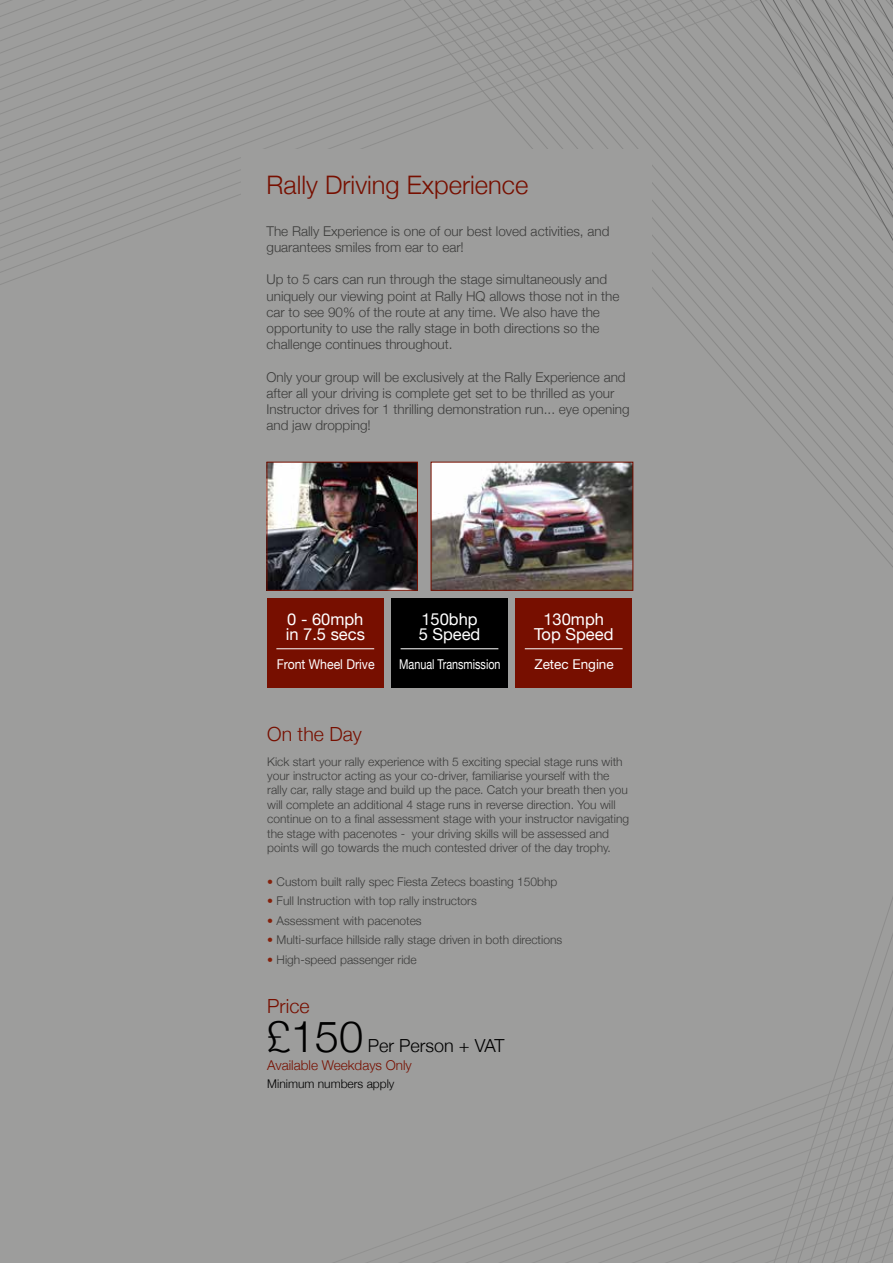
<style>
.page{position:relative;width:893px;height:1263px;background:#9d9d9c}
.page>*{position:absolute;margin:0;border:0;box-sizing:border-box;transform-origin:0 0}
.t1{font:300 43.5px "Helvetica Neue";color:#000}
.t2{font:300 25.5px "Helvetica Neue";color:#770f00}
.t3{font:300 19.5px "Helvetica Neue";color:#770f00}
.t4{font:300 18px "Helvetica Neue";color:#000}
.t5{font:16.5px/15px "Helvetica Neue";color:#fff}
.t6{font:300 13.5px/16.2px "Helvetica Neue";color:#3c3c3b}
.t7{font:300 13.5px "Helvetica Neue";color:#770f00}
.t8{font:13.5px "Helvetica Neue";color:#fff;scale:.8 1}
.t9{font:13.5px "Helvetica Neue";color:#fff;scale:.91 1}
.t10{font:13.5px "Helvetica Neue";color:#fff}
.t11{font:300 12px/14.4px "Helvetica Neue";color:#3c3c3b}
.t12{font:300 12px "Helvetica Neue";color:#000}
.s1{color:#84210c}
</style>
<div class="page">
<div style="left:304px;top:0;width:589px;height:952px;background:#9d9d9c"></div>
<div style="left:241px;top:149px;width:411px;height:978px;background:#9d9d9c"></div>
<div style="left:267px;top:598px;width:116px;height:90px;background:#770f00"></div>
<img style="left:433px;top:464px;width:198px;height:125px">
<div style="left:431px;top:462px;width:202px;height:129px;border:1px solid #770f00"></div>
<img style="left:269px;top:464px;width:147px;height:125px">
<div style="left:267px;top:462px;width:151px;height:129px;border:1px solid #770f00"></div>
<hr style="left:276px;top:648px;width:98px;height:1px;background:#fff">
<div style="left:391px;top:598px;width:117px;height:90px;background:#000"></div>
<hr style="left:401px;top:648px;width:97px;height:1px;background:#fff">
<div style="left:516px;top:598px;width:116px;height:90px;background:#770f00"></div>
<hr style="left:525px;top:648px;width:98px;height:1px;background:#fff">
<h2 class="t2" style="left:267px;top:165px;width:263px">Rally Driving Experience</h2>
<p class="t6" style="left:267px;top:222px;width:344px">The Rally Experience is one of our best loved activities, and guarantees smiles from ear to ear!</p>
<p class="t6" style="left:267px;top:271px;width:354px">Up to 5 cars can run through the stage simultaneously and uniquely our viewing point at Rally HQ allows those not in the car to see 90% of the route at any time. We also have the opportunity to use the rally stage in both directions so the challenge continues throughout.</p>
<p class="t6" style="left:267px;top:368px;width:365px">Only your group will be exclusively at the Rally Experience and after all your driving is complete get set to be thrilled as your Instructor drives for 1 thrilling demonstration run... eye opening and jaw dropping!</p>
<h3 class="t5" style="left:286px;top:612px;width:81px">0 - 60mph in 7.5 secs</h3>
<p class="t9" style="left:277px;top:654px;width:109px">Front Wheel Drive</p>
<h3 class="t3" style="left:267px;top:718px;width:96px">On the Day</h3>
<h3 class="t5" style="left:419px;top:612px;width:63px">150bhp<br>5 Speed</h3>
<p class="t8" style="left:399px;top:654px;width:128px">Manual Transmission</p>
<h3 class="t5" style="left:534px;top:612px;width:81px;text-align:center">130mph<br>Top Speed</h3>
<p class="t10" style="left:534px;top:654px;width:81px">Zetec Engine</p>
<p class="t11" style="left:267px;top:753px;width:363px">Kick start your rally experience with 5 exciting special stage runs with your instructor acting as your co-driver, familiarise yourself with the rally car, rally stage and build up the pace. Catch your breath then you will complete an additional 4 stage runs in reverse direction. You will continue on to a final assessment stage with your instructor navigating the stage with pacenotes - your driving skills will be assessed and points will go towards the much contested driver of the day trophy.</p>
<p class="t11" style="left:267px;top:874px;width:292px"><span class="s1">•</span> Custom built rally spec Fiesta Zetecs boasting 150bhp</p>
<p class="t11" style="left:267px;top:893px;width:211px"><span class="s1">•</span> Full Instruction with top rally instructors</p>
<p class="t11" style="left:267px;top:913px;width:156px"><span class="s1">•</span> Assessment with pacenotes</p>
<p class="t11" style="left:267px;top:932px;width:296px"><span class="s1">•</span> Multi-surface hillside rally stage driven in both directions</p>
<p class="t11" style="left:267px;top:952px;width:151px"><span class="s1">•</span> High-speed passenger ride</p>
<h3 class="t3" style="left:267px;top:990px;width:44px">Price</h3>
<h1 class="t1" style="left:267px;top:1001px;width:98px">£150</h1>
<h3 class="t4" style="left:368px;top:1030px;width:138px">Per Person + VAT</h3>
<p class="t7" style="left:267px;top:1055px;width:146px">Available Weekdays Only</p>
<p class="t12" style="left:267px;top:1074px;width:129px">Minimum numbers apply</p>
</div>
